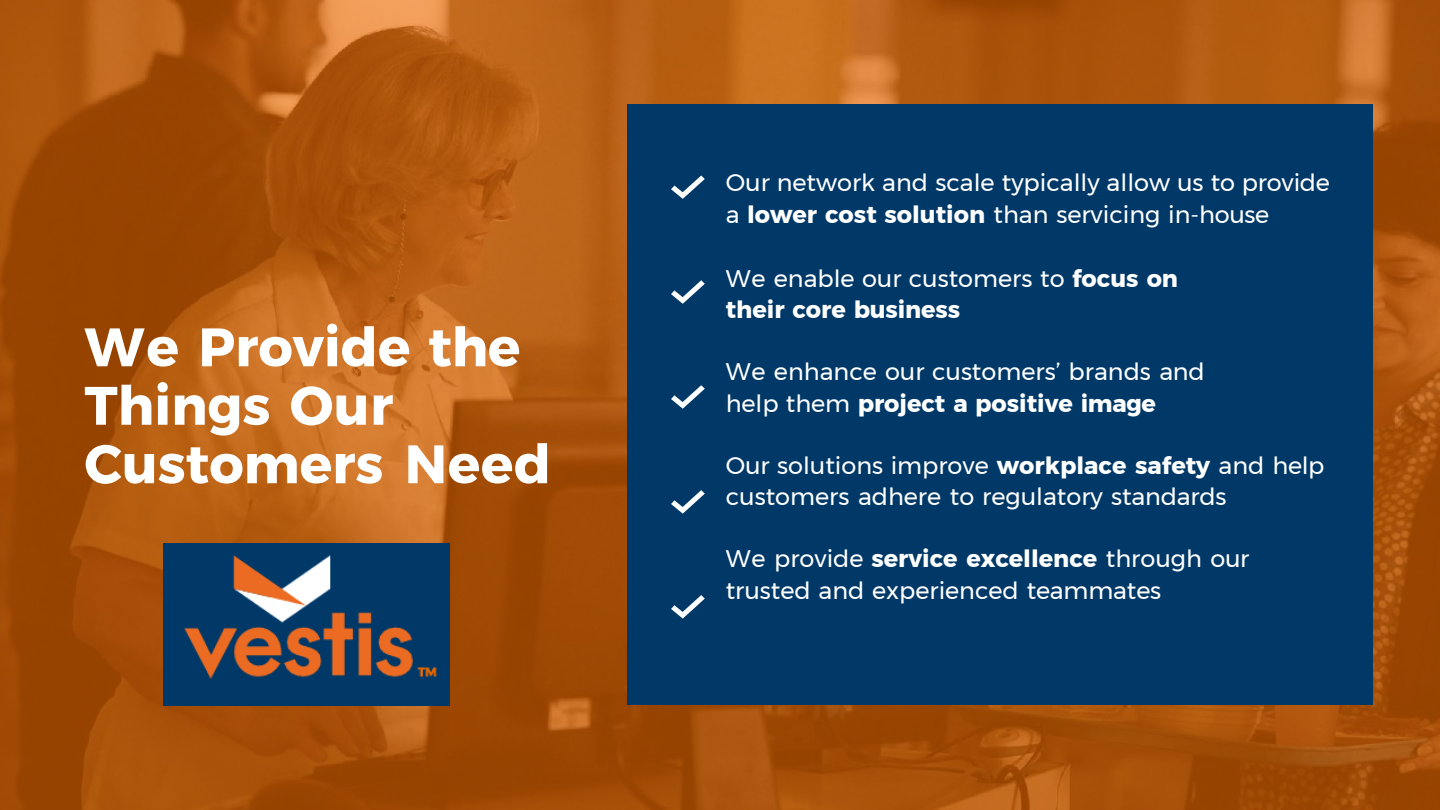
<style>
.page{position:relative;width:1440px;height:810px;background:#fff}
.page>*{position:absolute;margin:0;border:0;box-sizing:border-box;transform-origin:0 0}
.t1{font:700 54px/58.5px "Montserrat";color:#fff}
.t2{font:24px/31.7px "Montserrat";color:#fff}
.t3{font:700 24px "Montserrat";color:#fff}
.s1{font-weight:700}
.s2{font-weight:400}
</style>
<div class="page">
<div style="left:0;top:0;width:1440px;height:810px;background:#ee6a00;opacity:.63"></div>
<div style="left:628px;top:105px;width:745px;height:600px;background:#003968"></div>
<svg style="left:671px;top:595px;width:34px;height:24px"></svg>
<svg style="left:671px;top:490px;width:34px;height:24px"></svg>
<svg style="left:671px;top:385px;width:34px;height:24px"></svg>
<svg style="left:671px;top:280px;width:34px;height:24px"></svg>
<svg style="left:671px;top:175px;width:34px;height:24px"></svg>
<img style="left:164px;top:543px;width:286px;height:162px">
<p class="t1" style="left:84px;top:318px;width:468px">We Provide the<br>Things Our<br>Customers Need</p>
<p class="t2" style="left:726px;top:166px;width:606px">Our network and scale typically allow us to provide a <span class="s1">lower cost solution</span> than servicing in-house</p>
<p class="t2" style="left:726px;top:262px;width:454px">We enable our customers to <span class="s1">focus on</span></p>
<p class="t3" style="left:726px;top:290px;width:236px">their core business</p>
<p class="t2" style="left:726px;top:356px;width:480px">We enhance our customers’ brands and</p>
<p class="t3" style="left:726px;top:384px;width:432px"><span class="s2">help them</span> project a positive image</p>
<p class="t2" style="left:726px;top:449px;width:600px">Our solutions improve <span class="s1">workplace safety</span> and help</p>
<p class="t2" style="left:726px;top:481px;width:502px">customers adhere to regulatory standards</p>
<p class="t2" style="left:726px;top:543px;width:525px">We provide <span class="s1">service excellence</span> through our</p>
<p class="t2" style="left:726px;top:574px;width:437px">trusted and experienced teammates</p>
</div>
